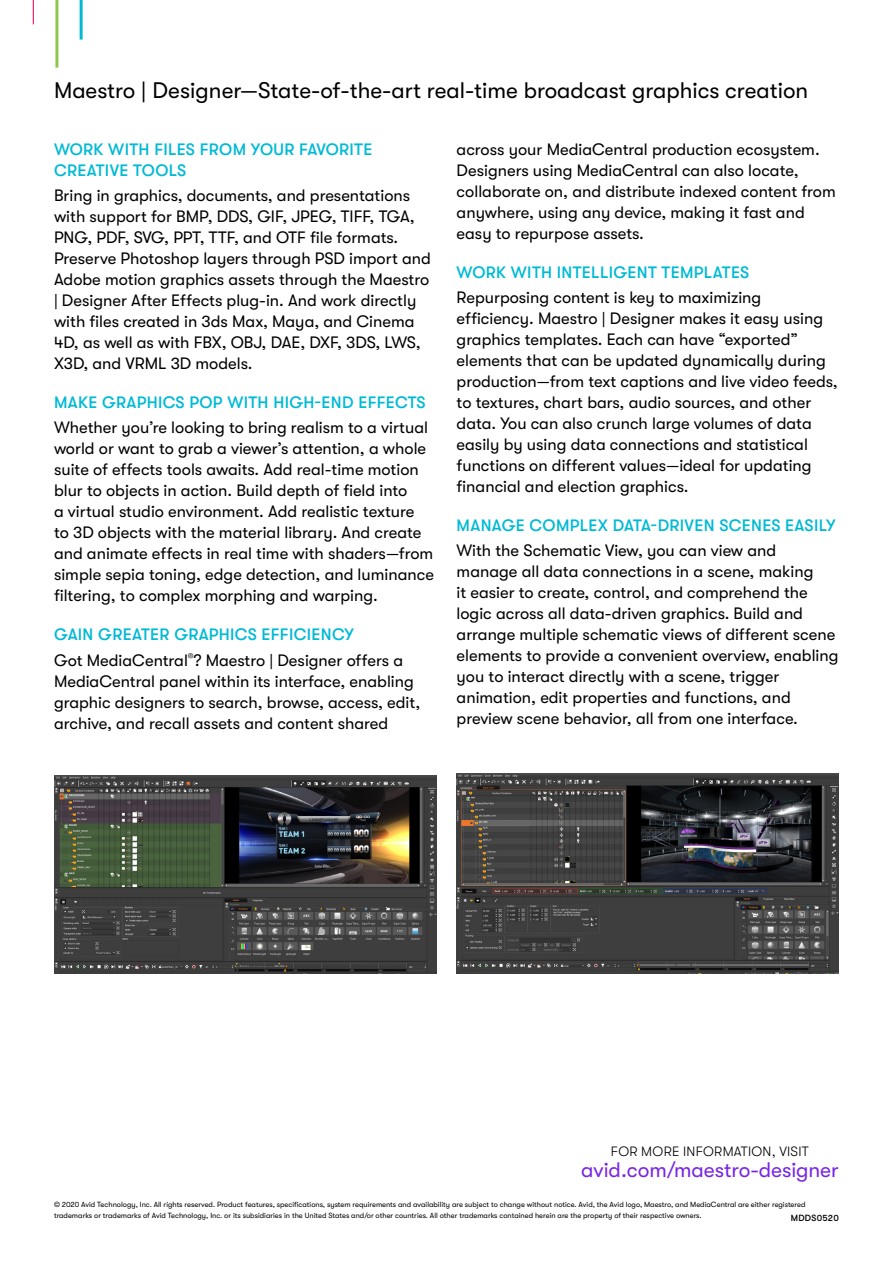
<style>
.page{position:relative;width:893px;height:1263px;background:#fff}
.page>*{position:absolute;margin:0;border:0;box-sizing:border-box;transform-origin:0 0}
.t1{font:22.5px "GT Walsheim Avid";color:#000}
.t2{font:21px "GT Walsheim Avid";letter-spacing:-.005em;color:#7826e7}
.intro_copy_11_16{font:16.5px/21px "GT Walsheim Avid";color:#000}
.Paragraph_Header{font:500 16.5px/21px "GT Walsheim Avid";letter-spacing:.02em;color:#00bad5}
.t3{font:300 13.5px "GT Walsheim Avid";letter-spacing:.02em;color:#000}
.t4{font:500 9px "GT Walsheim Avid";letter-spacing:.03em;color:#000}
.legal{font:7.5px/10.5px "GT Walsheim Avid";color:#000}
</style>
<div class="page">
<hr style="left:55px;top:0;width:3px;height:68px;background:#8ec750">
<hr style="left:80px;top:0;width:3px;height:40px;background:#00bad5">
<svg style="left:33px;top:0;width:1px;height:24px"></svg>
<img style="left:54px;top:775px;width:382px;height:198px">
<img style="left:457px;top:774px;width:382px;height:199px">
<p class="t1" style="left:54px;top:77px;width:756px">Maestro | Designer—State-of-the-art real-time broadcast graphics creation</p>
<p class="Paragraph_Header" style="left:54px;top:138px;width:320px">WORK WITH FILES FROM YOUR FAVORITE<br>CREATIVE TOOLS</p>
<p class="intro_copy_11_16" style="left:54px;top:185px;width:378px">Bring in graphics, documents, and presentations with support for BMP, DDS, GIF, JPEG, TIFF, TGA, PNG, PDF, SVG, PPT, TTF, and OTF file formats.<br>Preserve Photoshop layers through PSD import and Adobe motion graphics assets through the Maestro | Designer After Effects plug-in. And work directly with files created in 3ds Max, Maya, and Cinema 4D, as well as with FBX, OBJ, DAE, DXF, 3DS, LWS, X3D, and VRML 3D models.</p>
<p class="Paragraph_Header" style="left:54px;top:392px;width:373px">MAKE GRAPHICS POP WITH HIGH-END EFFECTS</p>
<p class="intro_copy_11_16" style="left:54px;top:417px;width:382px">Whether you’re looking to bring realism to a virtual world or want to grab a viewer’s attention, a whole suite of effects tools awaits. Add real-time motion blur to objects in action. Build depth of field into<br>a virtual studio environment. Add realistic texture<br>to 3D objects with the material library. And create and animate effects in real time with shaders—from simple sepia toning, edge detection, and luminance filtering, to complex morphing and warping.</p>
<p class="Paragraph_Header" style="left:54px;top:624px;width:301px">GAIN GREATER GRAPHICS EFFICIENCY</p>
<p class="intro_copy_11_16" style="left:54px;top:649px;width:368px">Got MediaCentral<sup>®</sup>? Maestro | Designer offers a MediaCentral panel within its interface, enabling graphic designers to search, browse, access, edit, archive, and recall assets and content shared</p>
<p class="intro_copy_11_16" style="left:457px;top:138px;width:381px">across your MediaCentral production ecosystem.<br>Designers using MediaCentral can also locate, collaborate on, and distribute indexed content from anywhere, using any device, making it fast and easy to repurpose assets.</p>
<p class="Paragraph_Header" style="left:457px;top:261px;width:294px">WORK WITH INTELLIGENT TEMPLATES</p>
<p class="intro_copy_11_16" style="left:457px;top:287px;width:383px">Repurposing content is key to maximizing efficiency. Maestro | Designer makes it easy using graphics templates. Each can have “exported” elements that can be updated dynamically during production—from text captions and live video feeds, to textures, chart bars, audio sources, and other data. You can also crunch large volumes of data easily by using data connections and statistical functions on different values—ideal for updating financial and election graphics.</p>
<p class="Paragraph_Header" style="left:457px;top:515px;width:380px">MANAGE COMPLEX DATA-DRIVEN SCENES EASILY</p>
<p class="intro_copy_11_16" style="left:457px;top:540px;width:383px">With the Schematic View, you can view and manage all data connections in a scene, making<br>it easier to create, control, and comprehend the logic across all data-driven graphics. Build and arrange multiple schematic views of different scene elements to provide a convenient overview, enabling you to interact directly with a scene, trigger animation, edit properties and functions, and preview scene behavior, all from one interface.</p>
<p class="t3" style="left:611px;top:1143px;width:199px">FOR MORE INFORMATION, VISIT</p>
<p class="t2" style="left:581px;top:1158px;width:259px">avid.com/maestro-designer</p>
<p class="legal" style="left:54px;top:1199px;width:753px">© 2020 Avid Technology, Inc. All rights reserved. Product features, specifications, system requirements and availability are subject to change without notice. Avid, the Avid logo, Maestro, and MediaCentral are either registered trademarks or trademarks of Avid Technology, Inc. or its subsidiaries in the United States and/or other countries. All other trademarks contained herein are the property of their respective owners.</p>
<p class="t4" style="left:791px;top:1213px;width:50px">MDDS0520</p>
</div>
